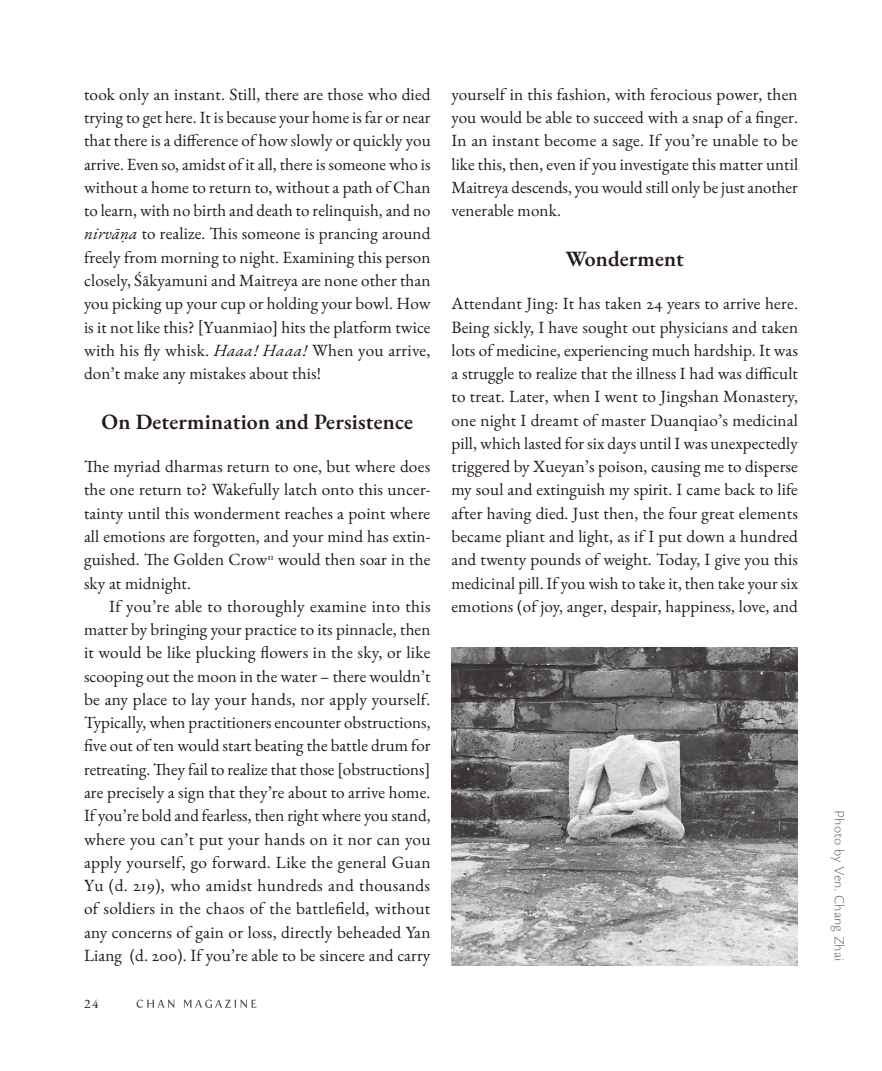
<style>
.page{position:relative;width:882px;height:1071px;background:#fff}
.page>*{position:absolute;margin:0;border:0;box-sizing:border-box;transform-origin:0 0}
._2024_Subheads{font:600 21.88px "EB Garamond";letter-spacing:.005em;color:#231916}
._2024_First_Paragrap{font:17.15px/23.3px "EB Garamond";letter-spacing:.005em;color:#231916;text-align:justify}
._2024_Paragraph_Styl{font:17.15px/23.3px "EB Garamond";letter-spacing:.005em;color:#231916;text-align:justify}
.t1{font:200 14px "Ysabeau";color:#4a4746}
.t2{font:13.12px "EB Garamond";color:#231916}
.s1{font-style:italic}
</style>
<div class="page">
<svg style="left:136px;top:1000px;width:38px;height:8px"></svg>
<svg style="left:184px;top:1000px;width:73px;height:8px"></svg>
<img style="left:452px;top:648px;width:346px;height:318px">
<p class="_2024_First_Paragrap" style="left:84px;top:82px;width:348px">took only an instant. Still, there are those who died trying to get here. It is because your home is far or near that there is a difference of how slowly or quickly you arrive. Even so, amidst of it all, there is someone who is without a home to return to, without a path of Chan to learn, with no birth and death to relinquish, and no <span class="s1">nirvāṇa</span> to realize. This someone is prancing around freely from morning to night. Examining this person closely, Śākyamuni and Maitreya are none other than you picking up your cup or holding your bowl. How is it not like this? [Yuanmiao] hits the platform twice with his fly whisk. <span class="s1">Haaa! Haaa!</span> When you arrive, don’t make any mistakes about this!</p>
<p class="_2024_Subheads" style="left:102px;top:407px;width:313px">On Determination and Persistence</p>
<p class="_2024_First_Paragrap" style="left:84px;top:455px;width:348px">The myriad dharmas return to one, but where does the one return to? Wakefully latch onto this uncer&shy;tainty until this wonderment reaches a point where all emotions are forgotten, and your mind has extin&shy;guished. The Golden Crow <sup>11</sup> would then soar in the sky at midnight.</p>
<p class="_2024_Paragraph_Styl" style="left:84px;top:594px;width:348px;text-indent:25px">If you’re able to thoroughly examine into this matter by bringing your practice to its pinnacle, then it would be like plucking flowers in the sky, or like scooping out the moon in the water – there wouldn’t be any place to lay your hands, nor apply yourself.<br>Typically, when practitioners encounter obstructions, five out of ten would start beating the battle drum for retreating. They fail to realize that those [obstructions] are precisely a sign that they’re about to arrive home.<br>If you’re bold and fearless, then right where you stand, where you can’t put your hands on it nor can you apply yourself, go forward. Like the general Guan Yu (d. 219), who amidst hundreds and thousands of soldiers in the chaos of the battlefield, without any concerns of gain or loss, directly beheaded Yan Liang (d. 200). If you’re able to be sincere and carry</p>
<p class="t2" style="left:84px;top:995px;width:16px">24</p>
<p class="_2024_Paragraph_Styl" style="left:452px;top:82px;width:348px">yourself in this fashion, with ferocious power, then you would be able to succeed with a snap of a finger.<br>In an instant become a sage. If you’re unable to be like this, then, even if you investigate this matter until Maitreya descends, you would still only be just another venerable monk.</p>
<p class="_2024_Subheads" style="left:566px;top:244px;width:120px">Wonderment</p>
<p class="_2024_First_Paragrap" style="left:452px;top:292px;width:348px">Attendant Jing: It has taken 24 years to arrive here.<br>Being sickly, I have sought out physicians and taken lots of medicine, experiencing much hardship. It was a struggle to realize that the illness I had was difficult to treat. Later, when I went to Jingshan Monastery, one night I dreamt of master Duanqiao’s medicinal pill, which lasted for six days until I was unexpectedly triggered by Xueyan’s poison, causing me to disperse my soul and extinguish my spirit. I came back to life after having died. Just then, the four great elements became pliant and light, as if I put down a hundred and twenty pounds of weight. Today, I give you this medicinal pill. If you wish to take it, then take your six emotions (of joy, anger, despair, happiness, love, and</p>
<p class="t1" style="left:849px;top:810px;width:153px;rotate:90deg">Photo by Ven. Chang Zhai</p>
</div>
